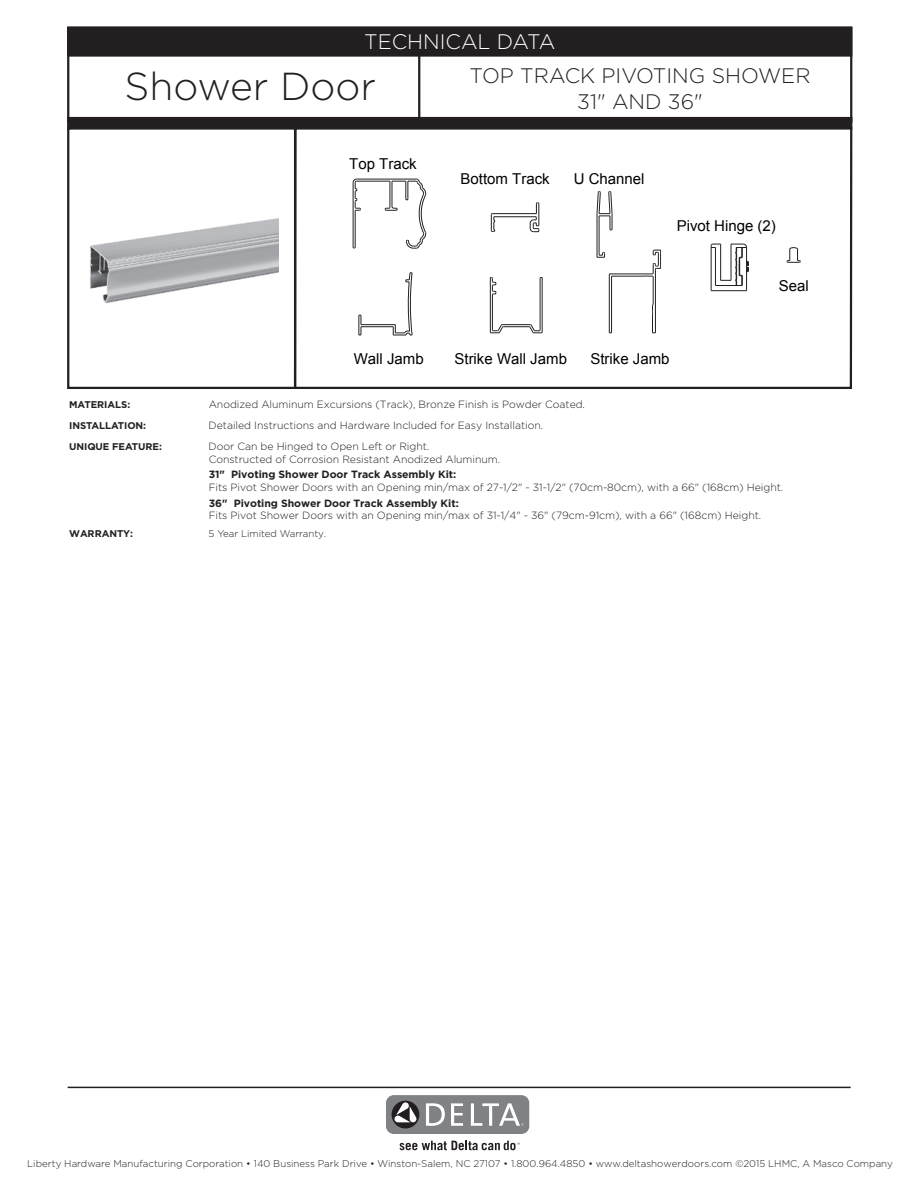
<style>
.page{position:relative;width:918px;height:1188px;background:#fff}
.page>*{position:absolute;margin:0;border:0;box-sizing:border-box;transform-origin:0 0}
.t1{font:300 39px "Gotham";color:#231f20}
.t2{font:300 21px/25.2px "Gotham";color:#231f20;text-align:center}
.t3{font:300 21px "Gotham";color:#fff}
.t4{font:15px "Arial";color:#010101}
.t5{font:300 10.5px/12.6px "Gotham";letter-spacing:-.005em;color:#221f1f}
.t6{font:700 10.5px "Gotham";letter-spacing:-.005em;color:#221f1f}
.t7{font:300 9.75px "Gotham";color:#221f1f}
.t8{font:700 9.75px "Gotham";letter-spacing:-.005em;color:#221f1f}
</style>
<div class="page">
<hr style="left:68px;top:1087px;width:783px;height:1px;background:#231f20">
<div style="left:386px;top:1095px;width:143px;height:39px;background:#808285;border-radius:8px"></div>
<div style="left:392px;top:1101px;width:27px;height:27px;background:#231f20;border-radius:50%"></div>
<svg style="left:426px;top:1103px;width:19px;height:23px"></svg>
<svg style="left:451px;top:1103px;width:12px;height:23px"></svg>
<svg style="left:471px;top:1103px;width:53px;height:23px"></svg>
<svg style="left:394px;top:1102px;width:23px;height:21px"></svg>
<svg style="left:399px;top:1141px;width:121px;height:9px"></svg>
<hr style="left:418px;top:48px;width:2px;height:76px;background:#231f20">
<div style="left:67px;top:27px;width:785px;height:30px;background:#231f20;border:2px solid #231f20"></div>
<div style="left:67px;top:117px;width:785px;height:12px;background:#231f20"></div>
<div style="left:67px;top:127px;width:229px;height:262px;border:2px solid #231f20"></div>
<div style="left:294px;top:127px;width:558px;height:262px;border:2px solid #231f20"></div>
<img style="left:89px;top:218px;width:189px;height:85px">
<hr style="left:353px;top:183px;width:1px;height:64px;background:#231f20">
<hr style="left:355px;top:211px;width:1px;height:36px;background:#231f20">
<hr style="left:597px;top:214px;width:1px;height:43px;background:#231f20">
<hr style="left:599px;top:216px;width:1px;height:39px;background:#231f20">
<hr style="left:711px;top:290px;width:36px;height:1px;background:#231f20">
<hr style="left:494px;top:216px;width:42px;height:1px;background:#231f20">
<hr style="left:361px;top:326px;width:32px;height:1px;background:#231f20">
<hr style="left:361px;top:324px;width:34px;height:1px;background:#231f20">
<hr style="left:492px;top:213px;width:44px;height:1px;background:#231f20">
<svg style="left:359px;top:315px;width:3px;height:21px"></svg>
<hr style="left:357px;top:181px;width:33px;height:1px;background:#231f20">
<hr style="left:357px;top:179px;width:60px;height:1px;background:#231f20">
<hr style="left:612px;top:276px;width:32px;height:1px;background:#231f20">
<hr style="left:610px;top:274px;width:42px;height:1px;background:#231f20">
<hr style="left:490px;top:278px;width:1px;height:54px;background:#231f20">
<hr style="left:492px;top:295px;width:1px;height:35px;background:#231f20">
<hr style="left:540px;top:278px;width:1px;height:52px;background:#231f20">
<hr style="left:542px;top:278px;width:1px;height:54px;background:#231f20">
<hr style="left:609px;top:275px;width:1px;height:58px;background:#231f20">
<hr style="left:611px;top:277px;width:1px;height:56px;background:#231f20">
<hr style="left:711px;top:246px;width:1px;height:45px;background:#231f20">
<hr style="left:746px;top:248px;width:1px;height:43px;background:#231f20">
<svg style="left:491px;top:213px;width:5px;height:19px"></svg>
<svg style="left:529px;top:202px;width:11px;height:30px"></svg>
<svg style="left:597px;top:252px;width:8px;height:6px"></svg>
<svg style="left:596px;top:191px;width:17px;height:40px"></svg>
<svg style="left:385px;top:178px;width:42px;height:71px"></svg>
<svg style="left:352px;top:178px;width:9px;height:34px"></svg>
<svg style="left:490px;top:324px;width:53px;height:10px"></svg>
<svg style="left:490px;top:277px;width:7px;height:19px"></svg>
<svg style="left:609px;top:273px;width:4px;height:5px"></svg>
<svg style="left:393px;top:272px;width:20px;height:64px"></svg>
<svg style="left:786px;top:247px;width:15px;height:16px"></svg>
<svg style="left:644px;top:249px;width:17px;height:84px"></svg>
<svg style="left:710px;top:243px;width:39px;height:43px"></svg>
<h2 class="t3" style="left:364px;top:28px;width:193px">TECHNICAL DATA</h2>
<h1 class="t1" style="left:125px;top:62px;width:253px">Shower Door</h1>
<h2 class="t2" style="left:470px;top:63px;width:342px">TOP TRACK PIVOTING SHOWER<br>31" AND 36"</h2>
<h3 class="t4" style="left:349px;top:154px;width:69px">Top Track</h3>
<h3 class="t4" style="left:461px;top:169px;width:91px">Bottom Track</h3>
<h3 class="t4" style="left:574px;top:169px;width:72px">U Channel</h3>
<h3 class="t4" style="left:677px;top:216px;width:101px">Pivot Hinge (2)</h3>
<h3 class="t4" style="left:779px;top:276px;width:32px">Seal</h3>
<h3 class="t4" style="left:354px;top:349px;width:72px">Wall Jamb</h3>
<h3 class="t4" style="left:454px;top:349px;width:114px">Strike Wall Jamb</h3>
<h3 class="t4" style="left:590px;top:349px;width:81px">Strike Jamb</h3>
<p class="t8" style="left:69px;top:398px;width:63px">MATERIALS:</p>
<p class="t5" style="left:209px;top:398px;width:378px">Anodized Aluminum Excursions (Track), Bronze Finish is Powder Coated.</p>
<p class="t8" style="left:69px;top:419px;width:79px">INSTALLATION:</p>
<p class="t5" style="left:209px;top:419px;width:336px">Detailed Instructions and Hardware Included for Easy Installation.</p>
<p class="t8" style="left:69px;top:440px;width:94px">UNIQUE FEATURE:</p>
<p class="t5" style="left:209px;top:440px;width:293px">Door Can be Hinged to Open Left or Right.<br>Constructed of Corrosion Resistant Anodized Aluminum.</p>
<p class="t6" style="left:209px;top:468px;width:249px">31" Pivoting Shower Door Track Assembly Kit:</p>
<p class="t5" style="left:209px;top:481px;width:576px">Fits Pivot Shower Doors with an Opening min/max of 27-1/2" - 31-1/2" (70cm-80cm), with a 66" (168cm) Height.</p>
<p class="t6" style="left:209px;top:496px;width:252px">36" Pivoting Shower Door Track Assembly Kit:</p>
<p class="t5" style="left:209px;top:509px;width:554px">Fits Pivot Shower Doors with an Opening min/max of 31-1/4" - 36" (79cm-91cm), with a 66" (168cm) Height.</p>
<p class="t8" style="left:69px;top:527px;width:66px">WARRANTY:</p>
<p class="t7" style="left:209px;top:528px;width:119px">5 Year Limited Warranty.</p>
<p class="t7" style="left:27px;top:1157px;width:867px">Liberty Hardware Manufacturing Corporation • 140 Business Park Drive • Winston-Salem, NC 27107 • 1.800.964.4850 • www.deltashowerdoors.com ©2015 LHMC, A Masco Company</p>
</div>
